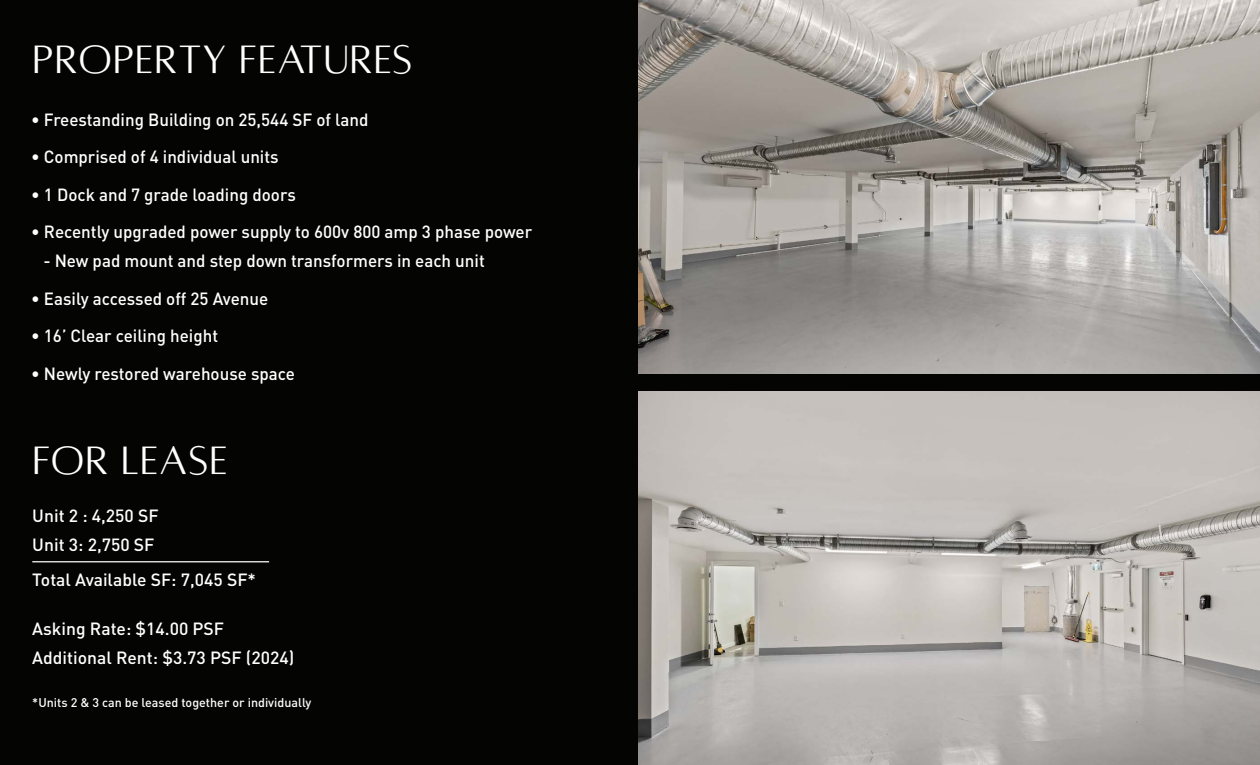
<style>
.page{position:relative;width:1260px;height:765px;background:#040503}
.page>*{position:absolute;margin:0;border:0;box-sizing:border-box;transform-origin:0 0}
.t1{font:43.75px "Alta caption";color:#fff}
.t2{font:500 17.5px "DINOT";color:#fff}
.t3{font:500 12.5px "DINOT";color:#fff}
</style>
<div class="page">
<img style="left:639px;top:0;width:621px;height:374px">
<img style="left:639px;top:391px;width:621px;height:374px">
<hr style="left:32px;top:561px;width:237px;height:1px;background:#fff">
<p class="t1" style="left:32px;top:35px;width:382px">PROPERTY FEATURES</p>
<p class="t2" style="left:31px;top:108px;width:339px">• Freestanding Building on 25,544 SF of land</p>
<p class="t2" style="left:31px;top:145px;width:249px">• Comprised of 4 individual units</p>
<p class="t2" style="left:31px;top:183px;width:266px">• 1 Dock and 7 grade loading doors</p>
<p class="t2" style="left:31px;top:220px;width:503px">• Recently upgraded power supply to 600v 800 amp 3 phase power</p>
<p class="t2" style="left:43px;top:249px;width:443px">- New pad mount and step down transformers in each unit</p>
<p class="t2" style="left:31px;top:286px;width:239px">• Easily accessed off 25 Avenue</p>
<p class="t2" style="left:31px;top:324px;width:188px">• 16’ Clear ceiling height</p>
<p class="t2" style="left:31px;top:361px;width:265px">• Newly restored warehouse space</p>
<p class="t1" style="left:32px;top:436px;width:197px">FOR LEASE</p>
<p class="t2" style="left:32px;top:504px;width:128px">Unit 2 : 4,250 SF</p>
<p class="t2" style="left:32px;top:533px;width:124px">Unit 3: 2,750 SF</p>
<p class="t2" style="left:32px;top:568px;width:225px">Total Available SF: 7,045 SF*</p>
<p class="t2" style="left:32px;top:617px;width:193px">Asking Rate: $14.00 PSF</p>
<p class="t2" style="left:32px;top:645px;width:263px">Additional Rent: $3.73 PSF (2024)</p>
<p class="t3" style="left:32px;top:694px;width:281px">*Units 2 &amp; 3 can be leased together or individually</p>
</div>
